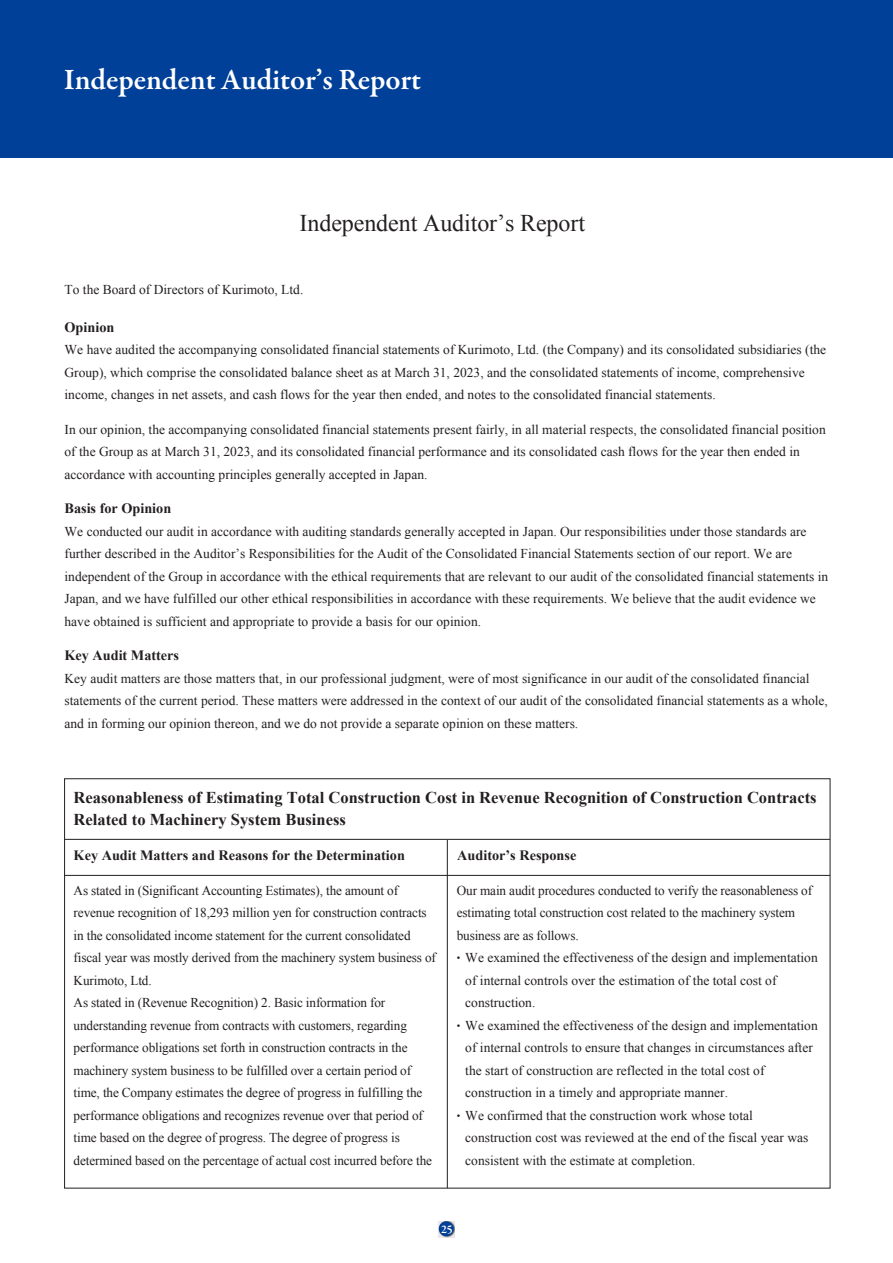
<style>
.page{position:relative;width:893px;height:1263px;background:#fff}
.page>*{position:absolute;margin:0;border:0;box-sizing:border-box;transform-origin:0 0}
.t1{font:600 30px "Garamond Premr Pro";letter-spacing:-.005em;color:#fff}
.t2{font:24px "Times New Roman";letter-spacing:-.005em;color:#231f20}
.t3{font:700 16.5px/22.5px "Times New Roman";color:#231f20}
.t4{font:700 14.25px "Times New Roman";color:#231f20}
.t5{font:13.5px/22.5px "Times New Roman";color:#231f20}
.t6{font:600 12px "Garamond Premr Pro";color:#fff}
.s1{font-size:10.2px}
</style>
<div class="page">
<div style="left:0;top:0;width:893px;height:157px;background:#004098"></div>
<hr style="left:65px;top:839px;width:765px;height:1px;background:#231f20">
<hr style="left:65px;top:875px;width:765px;height:1px;background:#231f20">
<hr style="left:447px;top:840px;width:1px;height:348px;background:#231f20">
<svg style="left:438px;top:1221px;width:17px;height:17px"></svg>
<div style="left:439px;top:1221px;width:15px;height:15px;background:#004098;border-radius:50%"></div>
<h1 class="t1" style="left:64px;top:61px;width:359px">Independent Auditor’s Report</h1>
<h2 class="t2" style="left:300px;top:207px;width:287px">Independent Auditor’s Report</h2>
<p class="t5" style="left:65px;top:278px;width:240px">To the Board of Directors of Kurimoto, Ltd.</p>
<p class="t4" style="left:65px;top:317px;width:51px">Opinion</p>
<p class="t5" style="left:65px;top:338px;width:763px">We have audited the accompanying consolidated financial statements of Kurimoto, Ltd. (the Company) and its consolidated subsidiaries (the<br>Group), which comprise the consolidated balance sheet as at March 31, 2023, and the consolidated statements of income, comprehensive income, changes in net assets, and cash flows for the year then ended, and notes to the consolidated financial statements.</p>
<p class="t5" style="left:65px;top:418px;width:763px">In our opinion, the accompanying consolidated financial statements present fairly, in all material respects, the consolidated financial position of the Group as at March 31, 2023, and its consolidated financial performance and its consolidated cash flows for the year then ended in accordance with accounting principles generally accepted in Japan.</p>
<p class="t4" style="left:65px;top:498px;width:108px">Basis for Opinion</p>
<p class="t5" style="left:65px;top:519px;width:765px">We conducted our audit in accordance with auditing standards generally accepted in Japan. Our responsibilities under those standards are further described in the Auditor’s Responsibilities for the Audit of the Consolidated Financial Statements section of our report. We are independent of the Group in accordance with the ethical requirements that are relevant to our audit of the consolidated financial statements in Japan, and we have fulfilled our other ethical responsibilities in accordance with these requirements. We believe that the audit evidence we have obtained is sufficient and appropriate to provide a basis for our opinion.</p>
<p class="t4" style="left:65px;top:645px;width:116px">Key Audit Matters</p>
<p class="t5" style="left:65px;top:666px;width:765px">Key audit matters are those matters that, in our professional judgment, were of most significance in our audit of the consolidated financial statements of the current period. These matters were addressed in the context of our audit of the consolidated financial statements as a whole, and in forming our opinion thereon, and we do not provide a separate opinion on these matters.</p>
<p class="t3" style="left:74px;top:785px;width:744px">Reasonableness of Estimating Total Construction Cost in Revenue Recognition of Construction Contracts<br>Related to Machinery System Business</p>
<p class="t4" style="left:74px;top:845px;width:333px">Key Audit Matters and Reasons for the Determination</p>
<p class="t4" style="left:457px;top:845px;width:121px">Auditor’s Response</p>
<p class="t5" style="left:74px;top:879px;width:364px">As stated in (Significant Accounting Estimates), the amount of revenue recognition of 18,293 million yen for construction contracts in the consolidated income statement for the current consolidated fiscal year was mostly derived from the machinery system business of Kurimoto, Ltd.<br>As stated in (Revenue Recognition) 2. Basic information for understanding revenue from contracts with customers, regarding performance obligations set forth in construction contracts in the machinery system business to be fulfilled over a certain period of time, the Company estimates the degree of progress in fulfilling the performance obligations and recognizes revenue over that period of time based on the degree of progress. The degree of progress is determined based on the percentage of actual cost incurred before the</p>
<p class="t5" style="left:457px;top:879px;width:357px">Our main audit procedures conducted to verify the reasonableness of estimating total construction cost related to the machinery system business are as follows.</p>
<p class="t5" style="left:465px;top:946px;width:354px;text-indent:-8px"><span class="s1">•</span> We examined the effectiveness of the design and implementation of internal controls over the estimation of the total cost of construction.</p>
<p class="t5" style="left:465px;top:1014px;width:354px;text-indent:-8px"><span class="s1">•</span> We examined the effectiveness of the design and implementation of internal controls to ensure that changes in circumstances after the start of construction are reflected in the total cost of construction in a timely and appropriate manner.</p>
<p class="t5" style="left:465px;top:1104px;width:345px;text-indent:-8px"><span class="s1">•</span> We confirmed that the construction work whose total construction cost was reviewed at the end of the fiscal year was consistent with the estimate at completion.</p>
<p class="t6" style="left:441px;top:1221px;width:13px">25</p>
</div>
